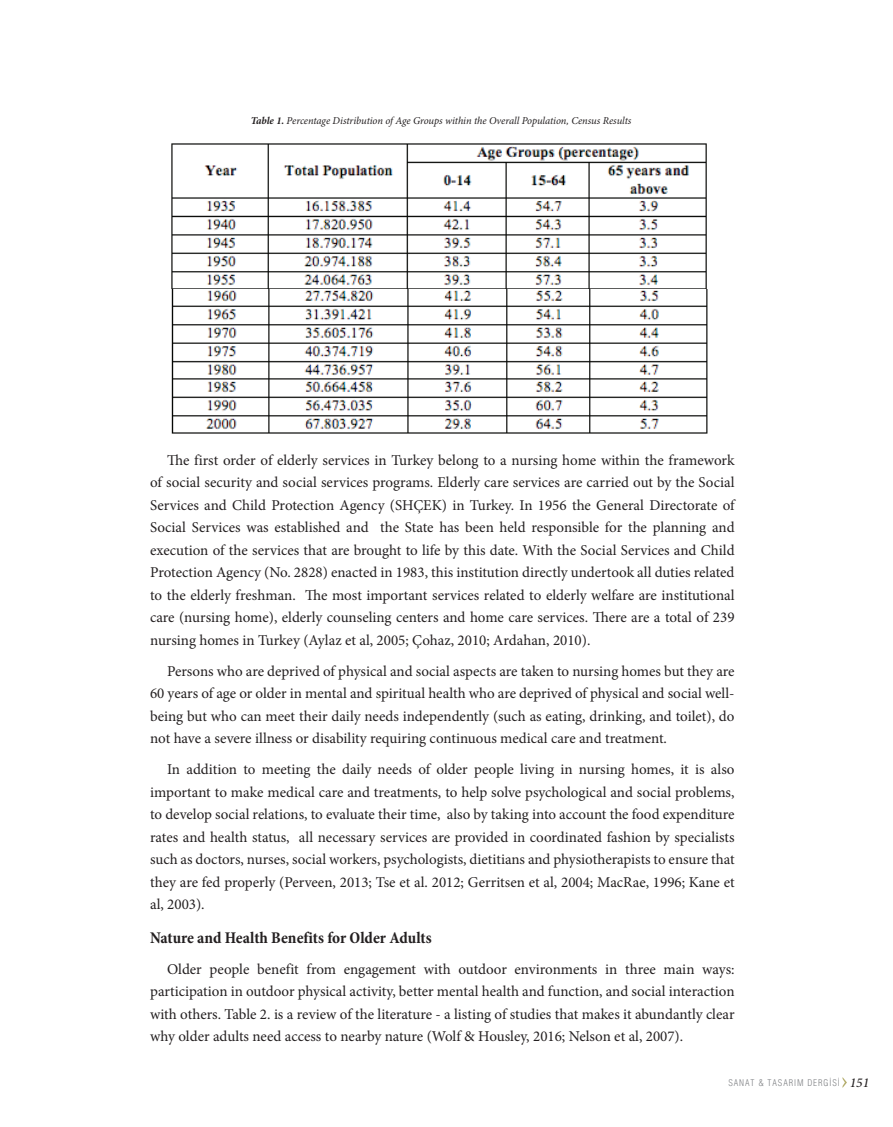
<style>
.page{position:relative;width:893px;height:1127px;background:#fff}
.page>*{position:absolute;margin:0;border:0;box-sizing:border-box;transform-origin:0 0}
.t1{font:700 condensed 16.5px "Minion Pro";letter-spacing:-.005em;color:#231f20}
.t2{font:15px/22.5px "Minion Pro";color:#231f20;text-align:justify}
.t3{font:italic 10.5px "Minion Pro";letter-spacing:-.01em;color:#231f20}
.t4{font:300 condensed 9px "Helvetica";letter-spacing:.1em;color:#808285}
.s1{font-weight:700}
.s2{font-family:"Minion Pro";font-weight:500;font-style:italic;font-stretch:normal;font-size:13.5px;color:#231f20}
</style>
<div class="page">
<svg style="left:842px;top:1077px;width:5px;height:11px"></svg>
<img style="left:171px;top:289px;width:537px;height:145px">
<img style="left:171px;top:143px;width:536px;height:146px">
<p class="t3" style="left:251px;top:113px;width:382px"><span class="s1">Table 1.</span> Percentage Distribution of Age Groups within the Overall Population, Census Results</p>
<p class="t2" style="left:150px;top:449px;width:586px;text-indent:17px">The first order of elderly services in Turkey belong to a nursing home within the framework of social security and social services programs. Elderly care services are carried out by the Social Services and Child Protection Agency (SHÇEK) in Turkey. In 1956 the General Directorate of Social Services was established and the State has been held responsible for the planning and execution of the services that are brought to life by this date. With the Social Services and Child Protection Agency (No. 2828) enacted in 1983, this institution directly undertook all duties related to the elderly freshman. The most important services related to elderly welfare are institutional care (nursing home), elderly counseling centers and home care services. There are a total of 239 nursing homes in Turkey (Aylaz et al, 2005; Çohaz, 2010; Ardahan, 2010).</p>
<p class="t2" style="left:150px;top:660px;width:586px;text-indent:17px">Persons who are deprived of physical and social aspects are taken to nursing homes but they are 60 years of age or older in mental and spiritual health who are deprived of physical and social well&shy;being but who can meet their daily needs independently (such as eating, drinking, and toilet), do not have a severe illness or disability requiring continuous medical care and treatment.</p>
<p class="t2" style="left:150px;top:758px;width:586px;text-indent:17px">In addition to meeting the daily needs of older people living in nursing homes, it is also important to make medical care and treatments, to help solve psychological and social problems, to develop social relations, to evaluate their time, also by taking into account the food expenditure rates and health status, all necessary services are provided in coordinated fashion by specialists such as doctors, nurses, social workers, psychologists, dietitians and physiotherapists to ensure that they are fed properly (Perveen, 2013; Tse et al. 2012; Gerritsen et al, 2004; MacRae, 1996; Kane et al, 2003).</p>
<p class="t1" style="left:150px;top:926px;width:283px">Nature and Health Benefits for Older Adults</p>
<p class="t2" style="left:150px;top:957px;width:586px;text-indent:17px">Older people benefit from engagement with outdoor environments in three main ways: participation in outdoor physical activity, better mental health and function, and social interaction with others. Table 2. is a review of the literature - a listing of studies that makes it abundantly clear why older adults need access to nearby nature (Wolf &amp; Housley, 2016; Nelson et al, 2007).</p>
<p class="t4" style="left:728px;top:1078px;width:142px">SANAT &amp; TASARIM DERGİSİ <span class="s2">151</span></p>
</div>
